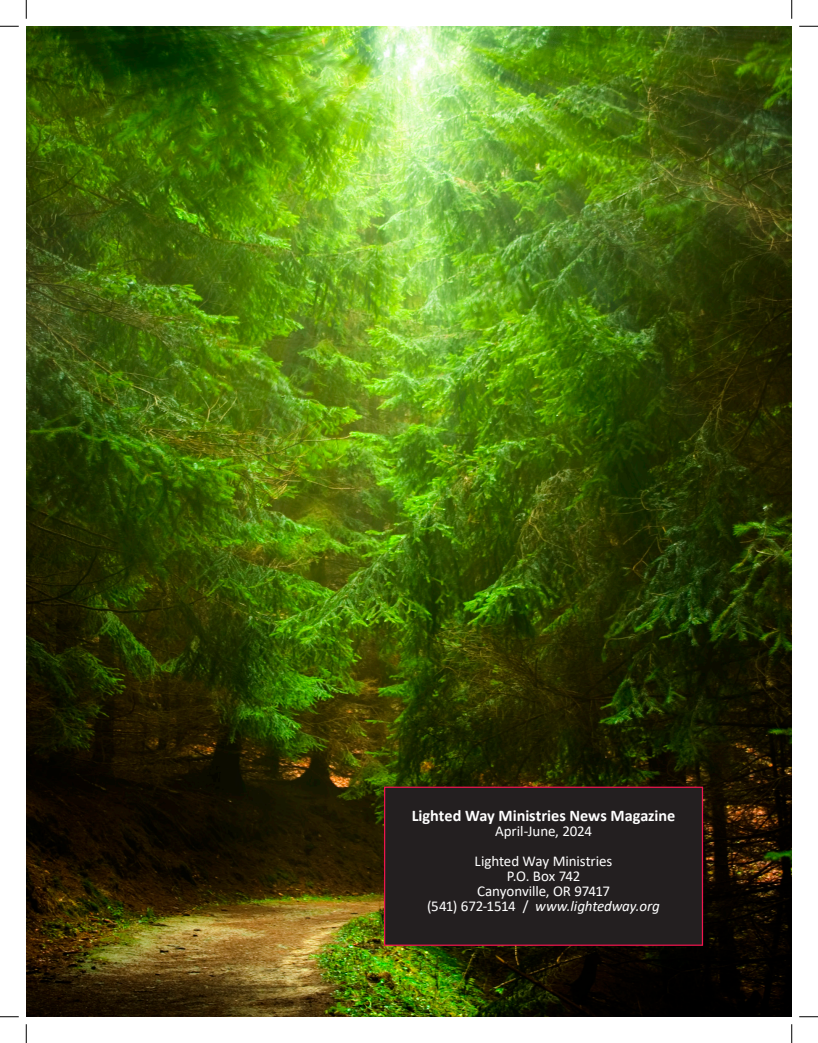
<style>
.page{position:relative;width:818px;height:1043px;background:#fff}
.page>*{position:absolute;margin:0;border:0;box-sizing:border-box;transform-origin:0 0}
.Ad_page_left_text{font:700 16.25px "Calibri";letter-spacing:-.005em;color:#fff}
.Ad_page_left_text-2{font:15px "Calibri";letter-spacing:-.01em;color:#fff}
.Ad_page_left_text-3{font:italic 15px "Calibri";letter-spacing:-.01em;color:#fff}
.s1{font-style:normal}
</style>
<div class="page">
<img style="left:26px;top:26px;width:765px;height:990px">
<div style="left:384px;top:787px;width:318px;height:158px;background:#231f20"></div>
<div style="left:384px;top:786px;width:319px;height:159px;border:1px solid #ed154d"></div>
<svg style="left:0;top:25px;width:19px;height:2px"></svg>
<svg style="left:799px;top:25px;width:19px;height:2px"></svg>
<svg style="left:0;top:1016px;width:19px;height:1px"></svg>
<svg style="left:799px;top:1016px;width:19px;height:1px"></svg>
<svg style="left:25px;top:0;width:2px;height:19px"></svg>
<svg style="left:25px;top:1024px;width:2px;height:18px"></svg>
<svg style="left:791px;top:0;width:1px;height:19px"></svg>
<svg style="left:791px;top:1024px;width:1px;height:18px"></svg>
<p class="Ad_page_left_text" style="left:411px;top:804px;width:265px">Lighted Way Ministries News Magazine</p>
<p class="Ad_page_left_text-2" style="left:495px;top:821px;width:98px">April-June, 2024</p>
<p class="Ad_page_left_text-2" style="left:474px;top:851px;width:139px">Lighted Way Ministries</p>
<p class="Ad_page_left_text-2" style="left:506px;top:866px;width:75px">P.O. Box 742</p>
<p class="Ad_page_left_text-2" style="left:477px;top:881px;width:134px">Canyonville, OR 97417</p>
<p class="Ad_page_left_text-3" style="left:427px;top:896px;width:234px"><span class="s1">(541) 672-1514 /</span> www.lightedway.org</p>
</div>
